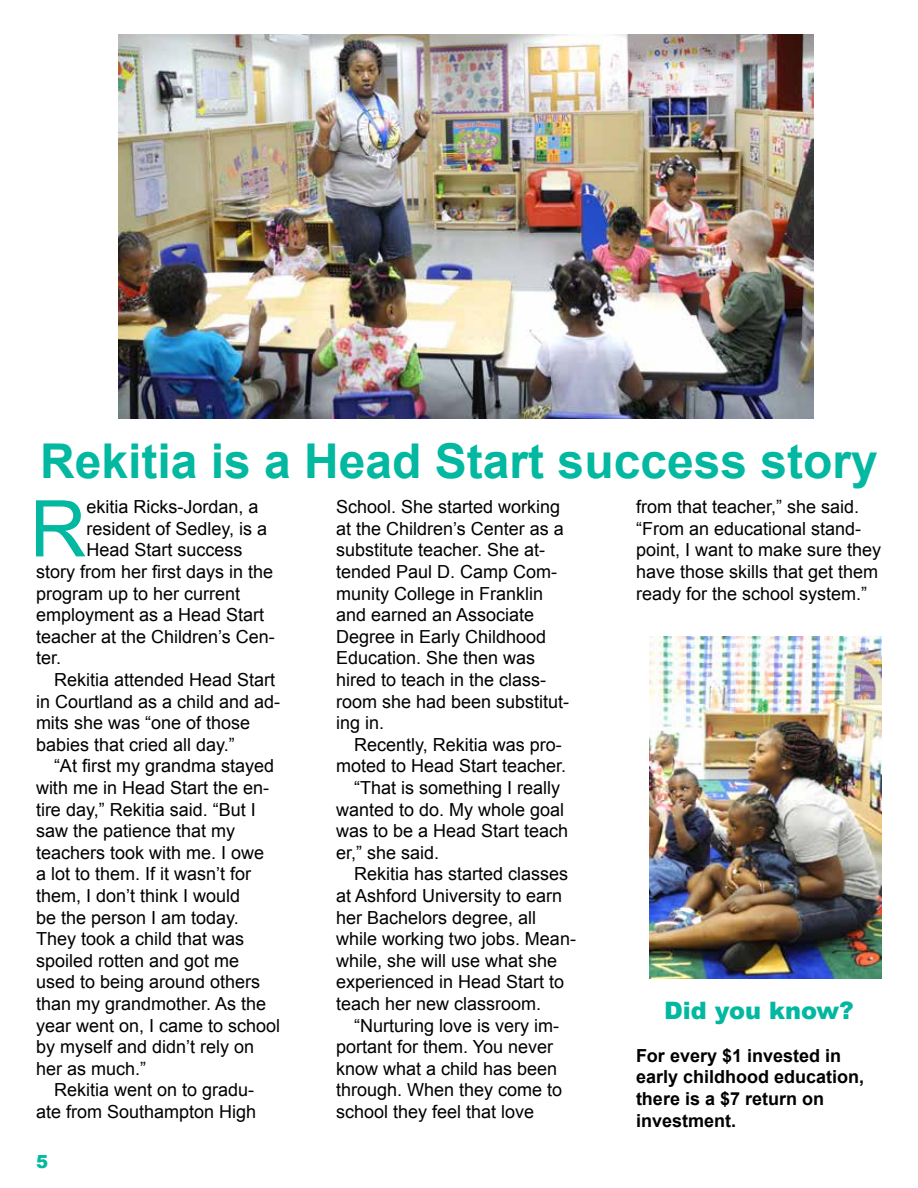
<style>
.page{position:relative;width:918px;height:1188px;background:#fff}
.page>*{position:absolute;margin:0;border:0;box-sizing:border-box;transform-origin:0 0}
.t1{font:78.3px "Arial";color:#02b8a0}
.t2{font:700 48px "Arial";color:#02b8a0}
.t3{font:900 24px "Arial";color:#02b8a0}
.t4{font:18px/21.6px "Arial";color:#000}
.t5{font:700 18px/21.6px "Arial";color:#000}
.t6{font:900 18px "Arial";color:#02b8a0}
</style>
<div class="page">
<img style="left:119px;top:35px;width:694px;height:383px">
<img style="left:650px;top:636px;width:232px;height:343px">
<h2 class="t2" style="left:40px;top:429px;width:839px">Rekitia is a Head Start success story</h2>
<h1 class="t1" style="left:30px;top:478px;width:58px">R</h1>
<p class="t4" style="left:86px;top:496px;width:174px">ekitia Ricks-Jordan, a</p>
<p class="t4" style="left:86px;top:518px;width:182px">resident of Sedley, is a</p>
<p class="t4" style="left:86px;top:539px;width:158px">Head Start success</p>
<p class="t4" style="left:36px;top:561px;width:239px">story from her first days in the</p>
<p class="t4" style="left:36px;top:583px;width:206px">program up to her current</p>
<p class="t4" style="left:36px;top:604px;width:230px">employment as a Head Start</p>
<p class="t4" style="left:36px;top:626px;width:240px">teacher at the Children’s Cen-</p>
<p class="t4" style="left:36px;top:647px;width:27px">ter.</p>
<p class="t4" style="left:54px;top:669px;width:223px">Rekitia attended Head Start</p>
<p class="t4" style="left:36px;top:691px;width:246px">in Courtland as a child and ad-</p>
<p class="t4" style="left:36px;top:712px;width:216px">mits she was “one of those</p>
<p class="t4" style="left:36px;top:734px;width:200px">babies that cried all day.”</p>
<p class="t4" style="left:54px;top:755px;width:222px">“At first my grandma stayed</p>
<p class="t4" style="left:36px;top:777px;width:235px">with me in Head Start the en-</p>
<p class="t4" style="left:36px;top:799px;width:221px">tire day,” Rekitia said. “But I</p>
<p class="t4" style="left:36px;top:820px;width:201px">saw the patience that my</p>
<p class="t4" style="left:36px;top:842px;width:230px">teachers took with me. I owe</p>
<p class="t4" style="left:36px;top:863px;width:217px">a lot to them. If it wasn’t for</p>
<p class="t4" style="left:36px;top:885px;width:206px">them, I don’t think I would</p>
<p class="t4" style="left:36px;top:907px;width:204px">be the person I am today.</p>
<p class="t4" style="left:36px;top:928px;width:210px">They took a child that was</p>
<p class="t4" style="left:36px;top:950px;width:205px">spoiled rotten and got me</p>
<p class="t4" style="left:36px;top:971px;width:226px">used to being around others</p>
<p class="t4" style="left:36px;top:993px;width:232px">than my grandmother. As the</p>
<p class="t4" style="left:36px;top:1015px;width:246px">year went on, I came to school</p>
<p class="t4" style="left:36px;top:1036px;width:220px">by myself and didn’t rely on</p>
<p class="t4" style="left:36px;top:1058px;width:112px">her as much.”</p>
<p class="t4" style="left:54px;top:1079px;width:202px">Rekitia went on to gradu-</p>
<p class="t4" style="left:36px;top:1101px;width:222px">ate from Southampton High</p>
<p class="t6" style="left:36px;top:1149px;width:14px">5</p>
<p class="t4" style="left:336px;top:496px;width:235px">School. She started working at the Children’s Center as a substitute teacher. She at&shy;tended Paul D. Camp Com&shy;munity College in Franklin and earned an Associate<br>Degree in Early Childhood<br>Education. She then was hired to teach in the class&shy;room she had been substitut&shy;ing in.</p>
<p class="t4" style="left:354px;top:734px;width:209px">Recently, Rekitia was pro-</p>
<p class="t4" style="left:336px;top:755px;width:232px">moted to Head Start teacher.</p>
<p class="t4" style="left:354px;top:777px;width:208px">“That is something I really</p>
<p class="t4" style="left:336px;top:799px;width:230px">wanted to do. My whole goal</p>
<p class="t4" style="left:336px;top:820px;width:234px">was to be a Head Start teach</p>
<p class="t4" style="left:336px;top:842px;width:105px">er,” she said.</p>
<p class="t4" style="left:354px;top:863px;width:216px">Rekitia has started classes</p>
<p class="t4" style="left:336px;top:885px;width:228px">at Ashford University to earn</p>
<p class="t4" style="left:336px;top:907px;width:202px">her Bachelors degree, all</p>
<p class="t4" style="left:336px;top:928px;width:241px">while working two jobs. Mean-</p>
<p class="t4" style="left:336px;top:950px;width:223px">while, she will use what she</p>
<p class="t4" style="left:336px;top:971px;width:230px">experienced in Head Start to</p>
<p class="t4" style="left:336px;top:993px;width:207px">teach her new classroom.</p>
<p class="t4" style="left:354px;top:1015px;width:207px">“Nurturing love is very im-</p>
<p class="t4" style="left:336px;top:1036px;width:219px">portant for them. You never</p>
<p class="t4" style="left:336px;top:1058px;width:223px">know what a child has been</p>
<p class="t4" style="left:336px;top:1079px;width:228px">through. When they come to</p>
<p class="t4" style="left:336px;top:1101px;width:200px">school they feel that love</p>
<p class="t4" style="left:636px;top:496px;width:247px">from that teacher,” she said. “From an educational stand&shy;point, I want to make sure they have those skills that get them ready for the school system.”</p>
<h3 class="t3" style="left:664px;top:993px;width:191px">Did you know?</h3>
<p class="t5" style="left:636px;top:1045px;width:230px">For every $1 invested in early childhood education, there is a $7 return on investment.</p>
</div>
